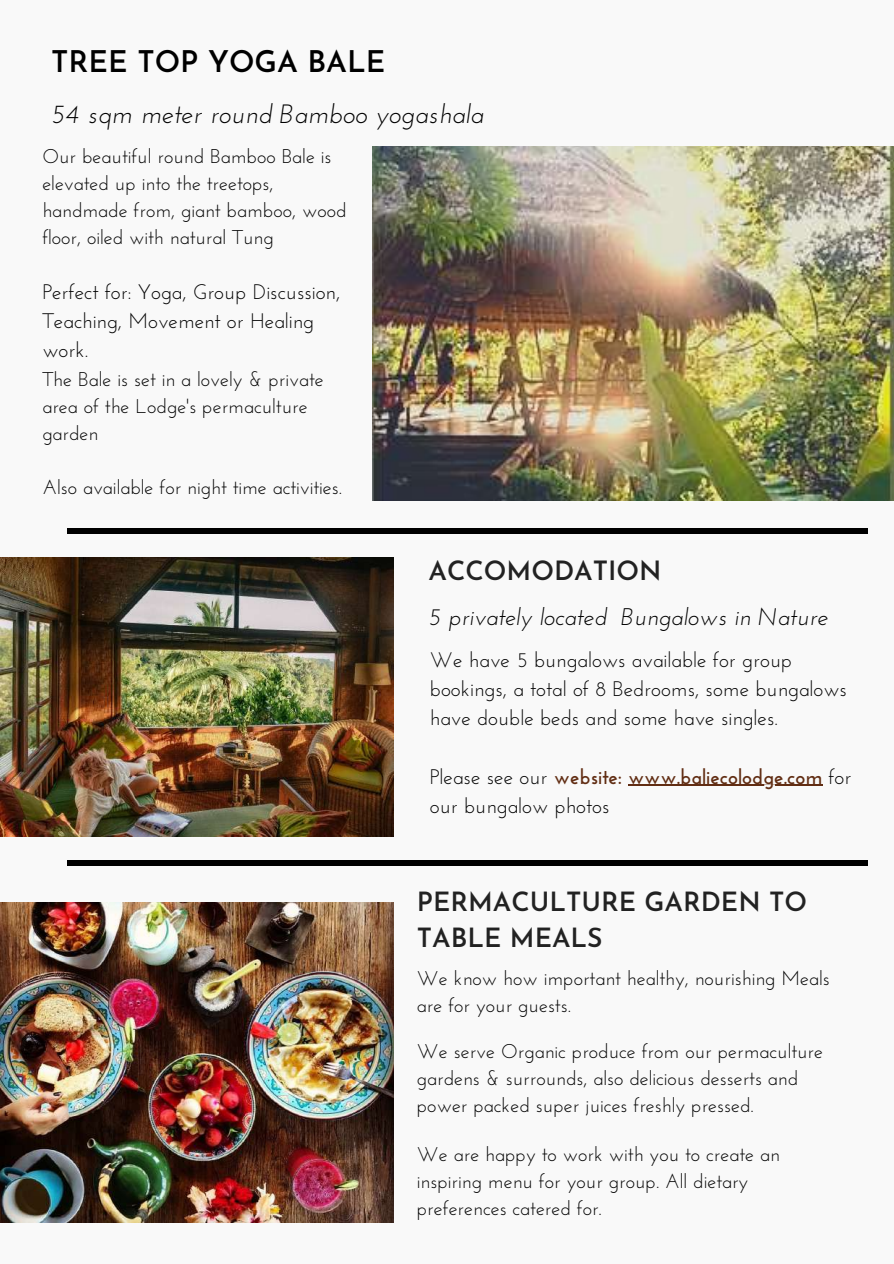
<style>
.page{position:relative;width:894px;height:1264px;background:#fff}
.page>*{position:absolute;margin:0;border:0;box-sizing:border-box;transform-origin:0 0}
.t1{font:600 29.85px "Josefin Sans";color:#000}
.t2{font:italic 26.55px "Josefin Sans";color:#000}
.t3{font:600 26.55px "Josefin Sans";color:#222}
.t4{font:600 26.4px/36px "Josefin Sans";color:#222}
.t5{font:italic 24px "Josefin Sans";color:#000}
.t6{font:21px/29.2px "Josefin Sans";color:#000}
.t7{font:19.8px/27px "Josefin Sans";color:#000}
.s1{font-weight:700;color:#612d13}
</style>
<div class="page">
<div style="left:0;top:0;width:893px;height:1263px;background:#f9f9f9"></div>
<div style="left:67px;top:528px;width:800px;height:6px;background:#000"></div>
<img style="left:372px;top:147px;width:521px;height:353px">
<img style="left:0;top:558px;width:393px;height:278px">
<img style="left:0;top:902px;width:393px;height:320px">
<hr style="left:628px;top:785px;width:193px;height:1px;background:#612d13">
<div style="left:67px;top:860px;width:800px;height:5px;background:#000"></div>
<h1 class="t1" style="left:51px;top:50px;width:336px">TREE TOP YOGA BALE</h1>
<h2 class="t2" style="left:51px;top:103px;width:433px">54 sqm meter round Bamboo yogashala</h2>
<p class="t7" style="left:42px;top:144px;width:305px">Our beautiful round Bamboo Bale is elevated up into the treetops, handmade from, giant bamboo, wood floor, oiled with natural Tung</p>
<p class="t6" style="left:42px;top:279px;width:299px">Perfect for: Yoga, Group Discussion,<br>Teaching, Movement or Healing work.</p>
<p class="t7" style="left:42px;top:367px;width:283px">The Bale is set in a lovely &amp; private area of the Lodge's permaculture garden</p>
<p class="t7" style="left:42px;top:475px;width:301px">Also available for night time activities.</p>
<h2 class="t3" style="left:428px;top:560px;width:234px">ACCOMODATION</h2>
<p class="t5" style="left:428px;top:606px;width:401px">5 privately located Bungalows in Nature</p>
<p class="t6" style="left:430px;top:646px;width:418px">We have 5 bungalows available for group bookings, a total of 8 Bedrooms, some bungalows have double beds and some have singles.</p>
<p class="t6" style="left:430px;top:764px;width:423px">Please see our <span class="s1">website: www.baliecolodge.com</span> for our bungalow photos</p>
<h3 class="t4" style="left:417px;top:886px;width:392px">PERMACULTURE GARDEN TO<br>TABLE MEALS</h3>
<p class="t7" style="left:417px;top:966px;width:414px">We know how important healthy, nourishing Meals are for your guests.</p>
<p class="t7" style="left:417px;top:1039px;width:407px">We serve Organic produce from our permaculture gardens &amp; surrounds, also delicious desserts and power packed super juices freshly pressed.</p>
<p class="t7" style="left:417px;top:1142px;width:364px">We are happy to work with you to create an inspiring menu for your group. All dietary preferences catered for.</p>
</div>
